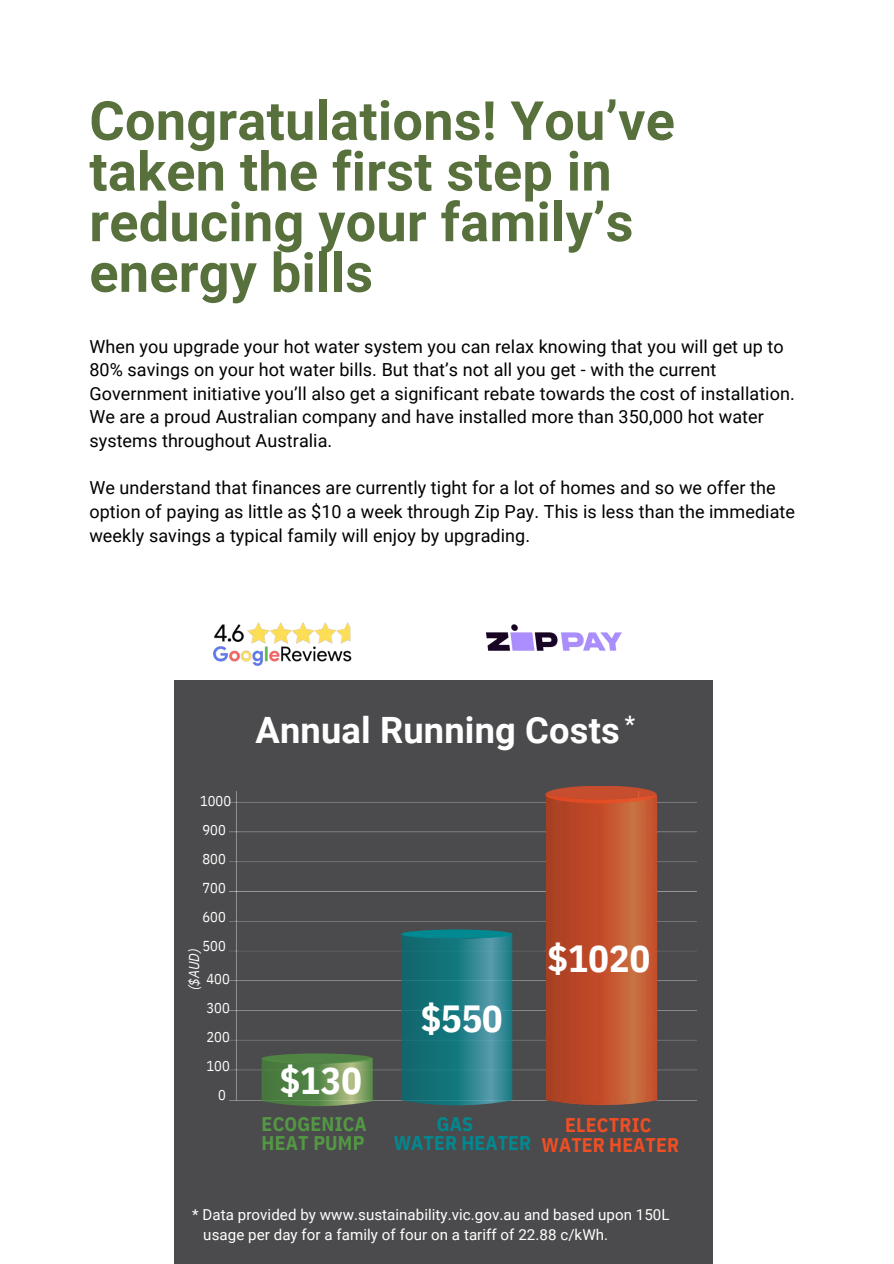
<style>
.page{position:relative;width:894px;height:1264px;background:#fff}
.page>*{position:absolute;margin:0;border:0;box-sizing:border-box;transform-origin:0 0}
.t1{font:700 54px/50.7px "Roboto";letter-spacing:.005em;color:#57703c}
.t2{font:700 37.8px "IBM Plex Sans Cond";letter-spacing:.005em;color:#fff}
.t3{font:700 36.3px "Roboto";letter-spacing:.005em;color:#fff}
.t4{font:700 22.65px "Roboto";color:#fff}
.t5{font:700 19.8px "IBM Plex Sans Cond";letter-spacing:.005em;color:#f04e23}
.t6{font:700 19.8px/18.8px "IBM Plex Sans Cond";letter-spacing:.01em;color:#539843}
.t7{font:700 19.8px/18.8px "IBM Plex Sans Cond";letter-spacing:.005em;color:#008991}
.t8{font:18px/23.7px "Roboto";letter-spacing:.005em;color:#000}
.t9{font:15.15px "Roboto";letter-spacing:.005em;color:#fff}
.t10{font:14.4px/29.1px "IBM Plex Sans Cond";letter-spacing:.005em;color:#fff}
.t11{font:italic 14.25px "IBM Plex Sans Cond";color:#fff}
</style>
<div class="page">
<div style="left:175px;top:680px;width:537px;height:583px;background:#4b4b4d"></div>
<img style="left:215px;top:776px;width:495px;height:343px">
<svg style="left:261px;top:1059px;width:112px;height:47px;background:#668d53"></svg>
<svg style="left:545px;top:785px;width:111px;height:18px;background:#c54d2c"></svg>
<svg style="left:261px;top:1053px;width:112px;height:10px"></svg>
<svg style="left:401px;top:934px;width:111px;height:171px;background:#247c85"></svg>
<div style="left:401px;top:929px;width:111px;height:9px;background:#008991;border-radius:50%"></div>
<img style="left:486px;top:624px;width:135px;height:27px">
<img style="left:175px;top:622px;width:215px;height:94px">
<h3 class="t1" style="left:89px;top:96px;width:587px">Congratulations! You’ve taken the first step in reducing your family’s energy bills</h3>
<h3 class="t8" style="left:89px;top:334px;width:706px">When you upgrade your hot water system you can relax knowing that you will get up to 80% savings on your hot water bills. But that’s not all you get - with the current Government initiative you’ll also get a significant rebate towards the cost of installation.<br>We are a proud Australian company and have installed more than 350,000 hot water systems throughout Australia.</h3>
<h3 class="t8" style="left:89px;top:476px;width:707px">We understand that finances are currently tight for a lot of homes and so we offer the option of paying as little as $10 a week through Zip Pay. This is less than the immediate weekly savings a typical family will enjoy by upgrading.</h3>
<p class="t10" style="left:200px;top:785px;width:33px">1000<br>900<br>800<br>700<br>600<br>500</p>
<h2 class="t10" style="left:206px;top:964px;width:25px;text-align:center">400<br>300<br>200<br>100<br>0</h2>
<p class="t11" style="left:184px;top:990px;width:44px;rotate:-90deg">($AUD)</p>
<p class="t4" style="left:624px;top:710px;width:12px">*</p>
<h1 class="t3" style="left:255px;top:709px;width:366px">Annual Running Costs</h1>
<p class="t2" style="left:280px;top:1055px;width:83px">$130</p>
<h2 class="t2" style="left:420px;top:993px;width:83px">$550</h2>
<p class="t2" style="left:547px;top:933px;width:104px">$1020</p>
<h2 class="t6" style="left:261px;top:1114px;width:107px">ECOGENICA<br>HEAT PUMP</h2>
<h2 class="t7" style="left:393px;top:1114px;width:139px;text-indent:43px">GAS<br>WATER HEATER</h2>
<p class="t5" style="left:565px;top:1111px;width:88px">ELECTRIC</p>
<h5 class="t5" style="left:541px;top:1131px;width:139px">WATER HEATER</h5>
<h4 class="t9" style="left:192px;top:1206px;width:478px">* Data provided by www.sustainability.vic.gov.au and based upon 150L</h4>
<h4 class="t9" style="left:203px;top:1226px;width:406px">usage per day for a family of four on a tariff of 22.88 c/kWh.</h4>
</div>
